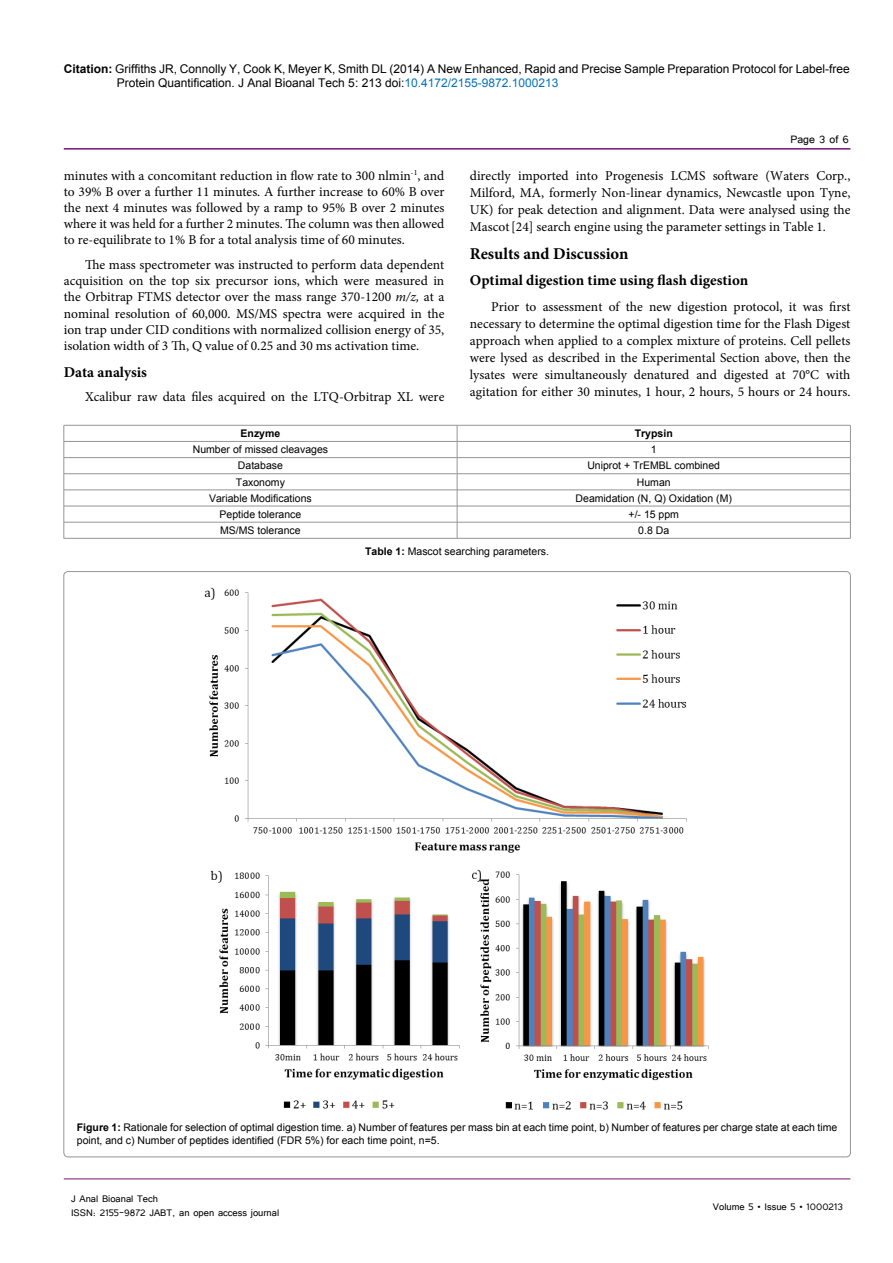
<style>
.page{position:relative;width:893px;height:1263px;background:#fff}
.page>*{position:absolute;margin:0;border:0;box-sizing:border-box;transform-origin:0 0}
.t1{font:700 16.5px "Minion Pro";color:#000}
.t2{font:700 15px "Minion Pro";color:#000}
.t3{font:13.5px/16.2px "Minion Pro";color:#000;text-align:justify}
.t4{font:13.5px "Tunga";color:#000}
.t5{font:12px/14.4px "Arial";color:#000}
.t6{font:12px/14.4px "Tunga";color:#000}
.t7{font:10.5px/12.6px "Arial";color:#000}
.t8{font:700 10.5px "Arial";color:#000}
.s1{font-weight:700}
.s2{color:#0072bc}
.s3{font-style:italic}
</style>
<div class="page">
<hr style="left:64px;top:148px;width:786px;height:2px;background:#741472">
<hr style="left:64px;top:1179px;width:786px;height:1px;background:#741472">
<img style="left:204px;top:587px;width:483px;height:266px">
<img style="left:210px;top:870px;width:250px;height:239px">
<img style="left:472px;top:869px;width:237px;height:241px">
<hr style="left:64px;top:425px;width:393px;height:1px;background:#939598">
<hr style="left:457px;top:425px;width:393px;height:1px;background:#939598">
<hr style="left:64px;top:441px;width:393px;height:1px;background:#939598">
<hr style="left:457px;top:441px;width:393px;height:1px;background:#939598">
<hr style="left:64px;top:457px;width:393px;height:1px;background:#939598">
<hr style="left:457px;top:457px;width:393px;height:1px;background:#939598">
<hr style="left:64px;top:473px;width:393px;height:1px;background:#939598">
<hr style="left:457px;top:473px;width:393px;height:1px;background:#939598">
<hr style="left:64px;top:490px;width:393px;height:1px;background:#939598">
<hr style="left:457px;top:490px;width:393px;height:1px;background:#939598">
<hr style="left:64px;top:506px;width:393px;height:1px;background:#939598">
<hr style="left:457px;top:506px;width:393px;height:1px;background:#939598">
<hr style="left:64px;top:522px;width:393px;height:1px;background:#939598">
<svg style="left:64px;top:425px;width:1px;height:113px"></svg>
<hr style="left:457px;top:522px;width:393px;height:1px;background:#939598">
<svg style="left:457px;top:425px;width:1px;height:113px"></svg>
<svg style="left:850px;top:425px;width:1px;height:113px"></svg>
<hr style="left:64px;top:538px;width:393px;height:1px;background:#939598">
<hr style="left:457px;top:538px;width:393px;height:1px;background:#939598">
<p class="t5" style="left:117px;top:61px;width:734px;text-indent:-53px"><span class="s1">Citation:</span> Griffiths JR, Connolly Y, Cook K, Meyer K, Smith DL (2014) A New Enhanced, Rapid and Precise Sample Preparation Protocol for Label-free<br>Protein Quantification. J Anal Bioanal Tech 5: 213 doi:<span class="s2">10.4172/2155-9872.1000213</span></p>
<p class="t3" style="left:64px;top:167px;width:382px">minutes with a concomitant reduction in flow rate to 300 nlmin<sup>-1</sup>, and to 39% B over a further 11 minutes. A further increase to 60% B over the next 4 minutes was followed by a ramp to 95% B over 2 minutes where it was held for a further 2 minutes. The column was then allowed to re-equilibrate to 1% B for a total analysis time of 60 minutes.</p>
<p class="t3" style="left:64px;top:257px;width:382px;text-indent:21px">The mass spectrometer was instructed to perform data dependent acquisition on the top six precursor ions, which were measured in the Orbitrap FTMS detector over the mass range 370-1200 <span class="s3">m/z,</span> at a nominal resolution of 60,000. MS/MS spectra were acquired in the ion trap under CID conditions with normalized collision energy of 35, isolation width of 3 Th, Q value of 0.25 and 30 ms activation time.</p>
<p class="t2" style="left:64px;top:361px;width:85px">Data analysis</p>
<p class="t3" style="left:85px;top:389px;width:361px">Xcalibur raw data files acquired on the LTQ-Orbitrap XL were</p>
<p class="t4" style="left:790px;top:131px;width:60px">Page 3 of 6</p>
<p class="t3" style="left:470px;top:167px;width:382px;line-height:17px">directly imported into Progenesis LCMS software (Waters Corp., Milford, MA, formerly Non-linear dynamics, Newcastle upon Tyne, UK) for peak detection and alignment. Data were analysed using the Mascot[24] search engine using the parameter settings in Table 1.</p>
<p class="t1" style="left:470px;top:242px;width:160px">Results and Discussion</p>
<p class="t2" style="left:470px;top:270px;width:280px">Optimal digestion time using flash digestion</p>
<p class="t3" style="left:470px;top:298px;width:382px;line-height:17px;text-indent:21px">Prior to assessment of the new digestion protocol, it was first necessary to determine the optimal digestion time for the Flash Digest approach when applied to a complex mixture of proteins. Cell pellets were lysed as described in the Experimental Section above, then the lysates were simultaneously denatured and digested at 70°C with agitation for either 30 minutes, 1 hour, 2 hours, 5 hours or 24 hours.</p>
<p class="t8" style="left:241px;top:426px;width:41px">Enzyme</p>
<p class="t8" style="left:635px;top:426px;width:39px">Trypsin</p>
<p class="t7" style="left:193px;top:443px;width:137px">Number of missed cleavages</p>
<p class="t7" style="left:651px;top:443px;width:7px">1</p>
<p class="t7" style="left:238px;top:460px;width:46px">Database</p>
<p class="t7" style="left:587px;top:460px;width:134px">Uniprot + TrEMBL combined</p>
<p class="t7" style="left:236px;top:476px;width:51px">Taxonomy</p>
<p class="t7" style="left:637px;top:476px;width:35px">Human</p>
<p class="t7" style="left:209px;top:492px;width:104px">Variable Modifications</p>
<p class="t7" style="left:576px;top:492px;width:158px">Deamidation (N, Q) Oxidation (M)</p>
<p class="t7" style="left:220px;top:508px;width:83px">Peptide tolerance</p>
<p class="t7" style="left:628px;top:508px;width:52px">+/- 15 ppm</p>
<p class="t7" style="left:220px;top:524px;width:82px">MS/MS tolerance</p>
<p class="t7" style="left:638px;top:524px;width:32px">0.8 Da</p>
<p class="t7" style="left:365px;top:545px;width:185px"><span class="s1">Table 1:</span> Mascot searching parameters.</p>
<p class="t7" style="left:77px;top:1121px;width:762px"><span class="s1">Figure 1:</span> Rationale for selection of optimal digestion time. a) Number of features per mass bin at each time point, b) Number of features per charge state at each time point, and c) Number of peptides identified (FDR 5%) for each time point, n=5.</p>
<p class="t6" style="left:71px;top:1190px;width:210px">J Anal Bioanal Tech<br>ISSN: 2155-9872 JABT, an open access journal</p>
<p class="t6" style="left:713px;top:1199px;width:131px">Volume 5 • Issue 5 • 1000213</p>
</div>
